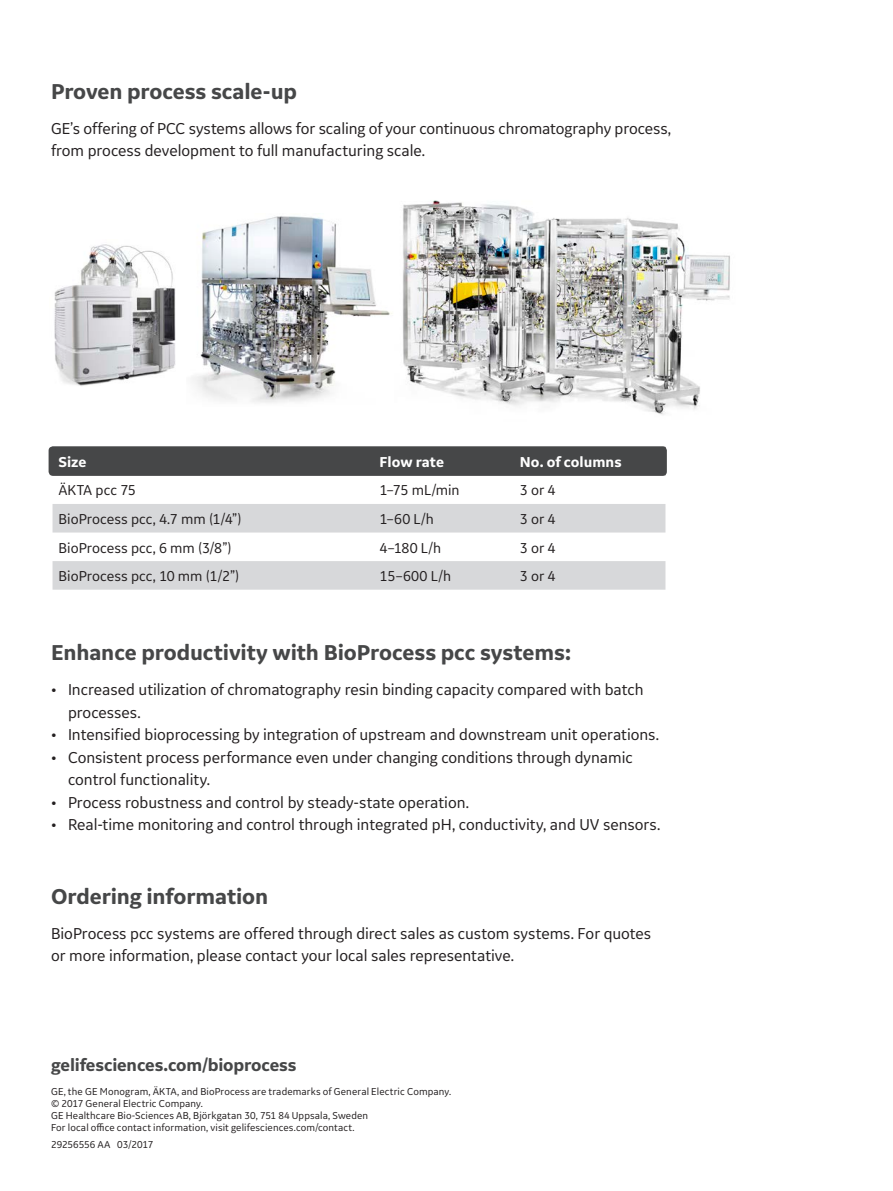
<style>
.page{position:relative;width:893px;height:1191px;background:#fff}
.page>*{position:absolute;margin:0;border:0;box-sizing:border-box;transform-origin:0 0}
.t1{font:700 22.5px "GE Inspira Sans";letter-spacing:-.005em;color:#464748}
.t2{font:700 18px "GE Inspira Sans";letter-spacing:-.01em;color:#464748}
.t3{font:16.5px/22.5px "GE Inspira Sans";letter-spacing:-.005em;color:#231f20}
.t4{font:15px "GE Inspira Sans";color:#231f20}
.t5{font:700 15px "GE Inspira Sans";color:#fff}
.t6{font:10.5px/12px "GE Inspira Sans";letter-spacing:.01em;color:#231f20}
</style>
<div class="page">
<div style="left:49px;top:446px;width:618px;height:30px;background:#464748;border-radius:4px"></div>
<svg style="left:53px;top:504px;width:612px;height:85px;fill:#d7d8da"></svg>
<img style="left:54px;top:244px;width:122px;height:142px">
<img style="left:192px;top:216px;width:200px;height:187px">
<img style="left:403px;top:200px;width:327px;height:215px">
<h1 class="t1" style="left:51px;top:77px;width:247px">Proven process scale-up</h1>
<p class="t3" style="left:51px;top:117px;width:621px">GE’s offering of PCC systems allows for scaling of your continuous chromatography process, from process development to full manufacturing scale.</p>
<p class="t5" style="left:59px;top:452px;width:30px">Size</p>
<p class="t5" style="left:380px;top:452px;width:66px">Flow rate</p>
<p class="t5" style="left:520px;top:452px;width:103px">No. of columns</p>
<p class="t4" style="left:59px;top:481px;width:79px">ÄKTA pcc 75</p>
<p class="t4" style="left:380px;top:481px;width:82px">1–75 mL/min</p>
<p class="t4" style="left:520px;top:481px;width:37px">3 or 4</p>
<p class="t4" style="left:59px;top:510px;width:184px">BioProcess pcc, 4.7 mm (1/4”)</p>
<p class="t4" style="left:380px;top:510px;width:56px">1–60 L/h</p>
<p class="t4" style="left:520px;top:510px;width:37px">3 or 4</p>
<p class="t4" style="left:59px;top:538px;width:175px">BioProcess pcc, 6 mm (3/8”)</p>
<p class="t4" style="left:380px;top:538px;width:63px">4–180 L/h</p>
<p class="t4" style="left:520px;top:538px;width:37px">3 or 4</p>
<p class="t4" style="left:59px;top:567px;width:182px">BioProcess pcc, 10 mm (1/2”)</p>
<p class="t4" style="left:380px;top:567px;width:73px">15–600 L/h</p>
<p class="t4" style="left:520px;top:567px;width:37px">3 or 4</p>
<h1 class="t1" style="left:51px;top:638px;width:522px">Enhance productivity with BioProcess pcc systems:</h1>
<p class="t3" style="left:68px;top:678px;width:577px;text-indent:-17px">• Increased utilization of chromatography resin binding capacity compared with batch processes.</p>
<p class="t3" style="left:51px;top:723px;width:609px">• Intensified bioprocessing by integration of upstream and downstream unit operations.</p>
<p class="t3" style="left:68px;top:745px;width:566px;text-indent:-17px">• Consistent process performance even under changing conditions through dynamic control functionality.</p>
<p class="t3" style="left:51px;top:790px;width:419px">• Process robustness and control by steady-state operation.</p>
<p class="t3" style="left:51px;top:813px;width:611px">• Real-time monitoring and control through integrated pH, conductivity, and UV sensors.</p>
<h1 class="t1" style="left:51px;top:882px;width:219px">Ordering information</h1>
<p class="t3" style="left:51px;top:921px;width:602px">BioProcess pcc systems are offered through direct sales as custom systems. For quotes or more information, please contact your local sales representative.</p>
<p class="t2" style="left:51px;top:1054px;width:247px">gelifesciences.com/bioprocess</p>
<p class="t6" style="left:51px;top:1085px;width:402px">GE, the GE Monogram, ÄKTA, and BioProcess are trademarks of General Electric Company. © 2017 General Electric Company.<br>GE Healthcare Bio-Sciences AB, Björkgatan 30, 751 84 Uppsala, Sweden<br>For local office contact information, visit gelifesciences.com/contact.</p>
<p class="t6" style="left:51px;top:1137px;width:104px">29256556 AA 03/2017</p>
</div>
